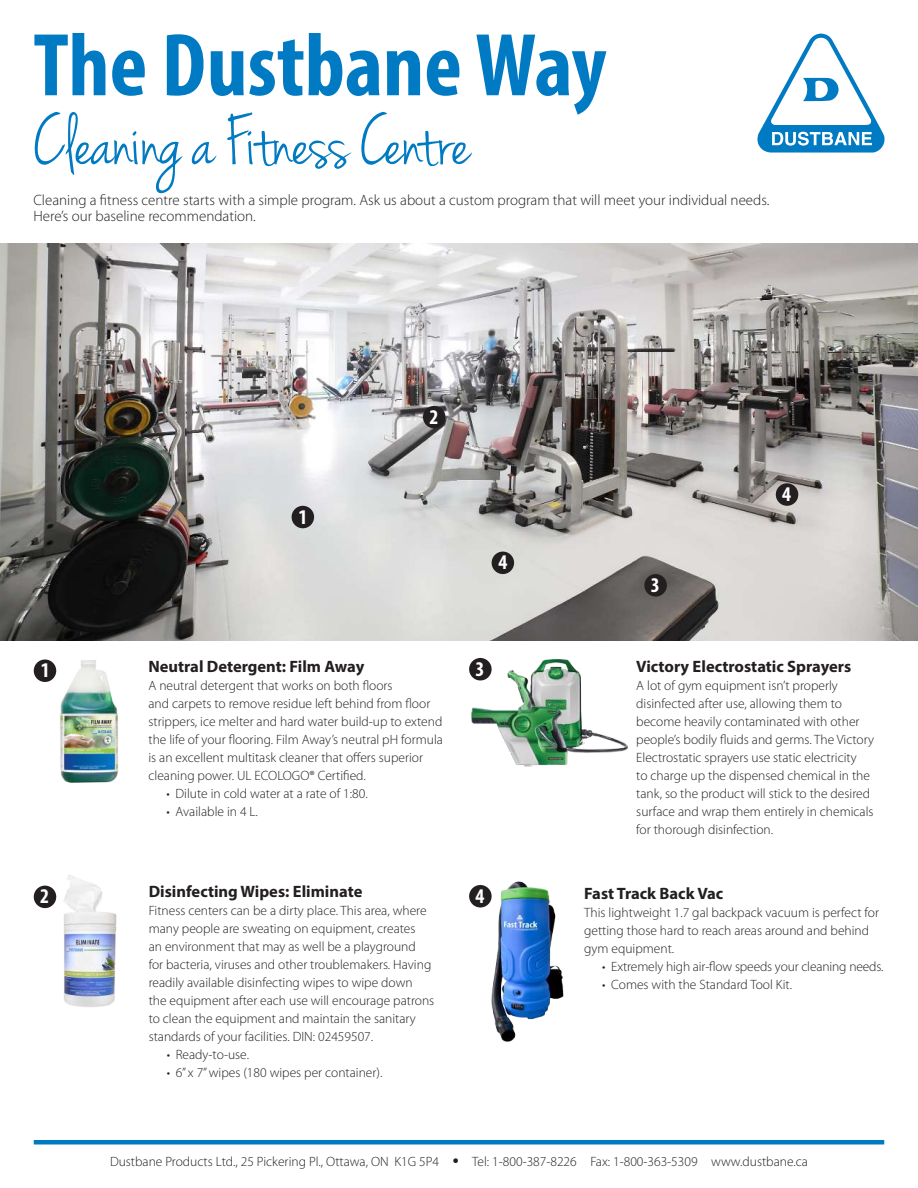
<style>
.page{position:relative;width:918px;height:1188px;background:#fff}
.page>*{position:absolute;margin:0;border:0;box-sizing:border-box;transform-origin:0 0}
.t1{font:700 condensed 90px "Myriad Pro";color:#007ac2}
.t2{font:75px "Jenna Sue";letter-spacing:-.01em;color:#007ac2}
.t3{font:700 condensed 21px "Myriad Pro";color:#fff}
.t4{font:700 16.5px "Myriad Pro";color:#231f20}
.t5{font:300 15px/16.5px "Myriad Pro";color:#231f20}
.t6{font:300 13.5px/18px "Myriad Pro";color:#231f20}
.s1{font-weight:900;font-size:16.5px}
</style>
<div class="page">
<hr style="left:34px;top:1140px;width:850px;height:4px;background:#007ac2">
<svg style="left:757px;top:33px;width:128px;height:120px"></svg>
<img style="left:0;top:244px;width:918px;height:396px">
<div style="left:34px;top:659px;width:22px;height:23px;background:#231f20;border-radius:50%"></div>
<div style="left:469px;top:885px;width:23px;height:23px;background:#231f20;border-radius:50%"></div>
<img style="left:49px;top:875px;width:68px;height:132px">
<img style="left:474px;top:881px;width:90px;height:161px">
<img style="left:46px;top:659px;width:73px;height:124px">
<div style="left:492px;top:552px;width:22px;height:22px;background:#231f20;border-radius:50%"></div>
<div style="left:644px;top:574px;width:23px;height:23px;background:#231f20;border-radius:50%"></div>
<div style="left:292px;top:506px;width:22px;height:22px;background:#231f20;border-radius:50%"></div>
<div style="left:776px;top:483px;width:22px;height:23px;background:#231f20;border-radius:50%"></div>
<div style="left:423px;top:406px;width:23px;height:22px;background:#231f20;border-radius:50%"></div>
<div style="left:469px;top:658px;width:23px;height:22px;background:#231f20;border-radius:50%"></div>
<div style="left:34px;top:886px;width:22px;height:22px;background:#231f20;border-radius:50%"></div>
<img style="left:507px;top:659px;width:121px;height:94px">
<img style="left:471px;top:695px;width:100px;height:72px">
<h1 class="t1" style="left:33px;top:9px;width:575px">The Dustbane Way</h1>
<h2 class="t2" style="left:33px;top:99px;width:439px">Cleaning a Fitness Centre</h2>
<p class="t5" style="left:33px;top:191px;width:738px">Cleaning a fitness centre starts with a simple program. Ask us about a custom program that will meet your individual needs.<br>Here’s our baseline recommendation.</p>
<h3 class="t3" style="left:41px;top:657px;width:10px">1</h3>
<h3 class="t3" style="left:40px;top:883px;width:10px">2</h3>
<h3 class="t3" style="left:298px;top:503px;width:10px">1</h3>
<h3 class="t3" style="left:429px;top:404px;width:10px">2</h3>
<p class="t4" style="left:148px;top:656px;width:217px">Neutral Detergent: Film Away</p>
<p class="t6" style="left:148px;top:676px;width:296px">A neutral detergent that works on both floors<br>and carpets to remove residue left behind from floor strippers, ice melter and hard water build-up to extend the life of your flooring. Film Away’s neutral pH formula is an excellent multitask cleaner that offers superior cleaning power. UL ECOLOGO® Certified.</p>
<p class="t6" style="left:166px;top:784px;width:203px">• Dilute in cold water at a rate of 1:80.</p>
<p class="t6" style="left:166px;top:802px;width:93px">• Available in 4 L.</p>
<p class="t4" style="left:149px;top:881px;width:215px">Disinfecting Wipes: Eliminate</p>
<p class="t6" style="left:149px;top:902px;width:287px">Fitness centers can be a dirty place. This area, where many people are sweating on equipment, creates<br>an environment that may as well be a playground<br>for bacteria, viruses and other troublemakers. Having readily available disinfecting wipes to wipe down<br>the equipment after each use will encourage patrons to clean the equipment and maintain the sanitary standards of your facilities. DIN: 02459507.</p>
<p class="t6" style="left:167px;top:1046px;width:84px">• Ready-to-use.</p>
<p class="t6" style="left:167px;top:1064px;width:217px">• 6” x 7” wipes (180 wipes per container).</p>
<h3 class="t3" style="left:499px;top:549px;width:10px">4</h3>
<h3 class="t3" style="left:476px;top:656px;width:10px">3</h3>
<h3 class="t3" style="left:651px;top:572px;width:10px">3</h3>
<h3 class="t3" style="left:782px;top:481px;width:10px">4</h3>
<p class="t4" style="left:636px;top:656px;width:216px">Victory Electrostatic Sprayers</p>
<p class="t6" style="left:636px;top:676px;width:239px">A lot of gym equipment isn’t properly disinfected after use, allowing them to become heavily contaminated with other people’s bodily fluids and germs. The Victory Electrostatic sprayers use static electricity<br>to charge up the dispensed chemical in the tank, so the product will stick to the desired surface and wrap them entirely in chemicals for thorough disinfection.</p>
<h3 class="t3" style="left:476px;top:883px;width:10px">4</h3>
<p class="t4" style="left:584px;top:882px;width:141px">Fast Track Back Vac</p>
<p class="t6" style="left:584px;top:903px;width:296px">This lightweight 1.7 gal backpack vacuum is perfect for getting those hard to reach areas around and behind gym equipment.</p>
<p class="t6" style="left:602px;top:957px;width:283px">• Extremely high air-flow speeds your cleaning needs.</p>
<p class="t6" style="left:602px;top:975px;width:191px">• Comes with the Standard Tool Kit.</p>
<p class="t6" style="left:110px;top:1153px;width:699px">Dustbane Products Ltd., 25 Pickering Pl., Ottawa, ON K1G 5P4 <span class="s1">•</span> Tel: 1-800-387-8226 Fax: 1-800-363-5309 www.dustbane.ca</p>
</div>
